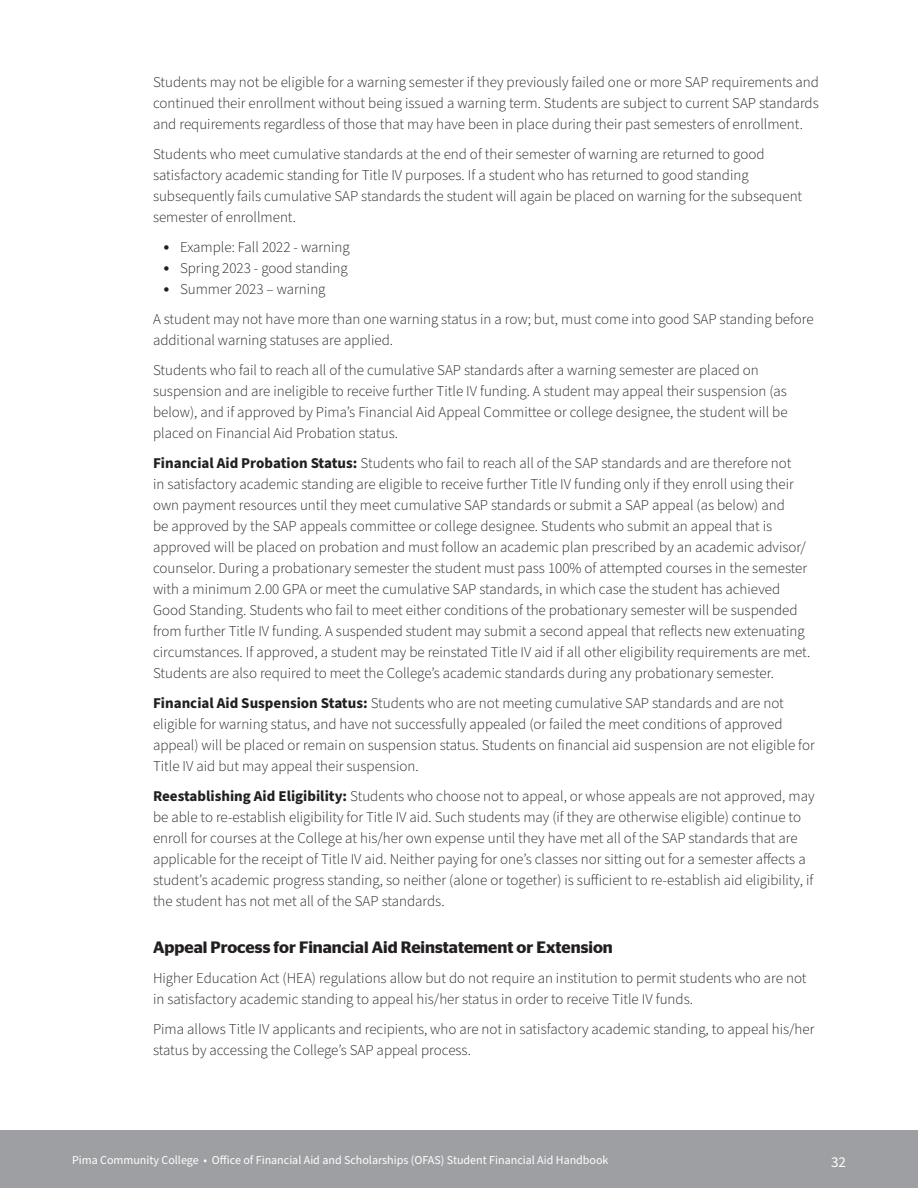
<style>
.page{position:relative;width:918px;height:1188px;background:#fff}
.page>*{position:absolute;margin:0;border:0;box-sizing:border-box;transform-origin:0 0}
.Heading_4{font:600 16.5px "Stag Sans";color:#231f20}
.Normal_Text{font:300 15px/21px "Source Sans Pro";color:#231f20}
.t1{font:15px "Source Sans Pro";color:#fff}
.t2{font:12px "Source Sans Pro";color:#fff}
.s1{font-family:"Lato"}
.s2{font-weight:700}
</style>
<div class="page">
<div style="left:0;top:1130px;width:918px;height:58px;background:#9d9fa2"></div>
<p class="Normal_Text" style="left:153px;top:72px;width:668px;text-align:justify">Students may not be eligible for a warning semester if they previously failed one or more SAP requirements and continued their enrollment without being issued a warning term. Students are subject to current SAP standards and requirements regardless of those that may have been in place during their past semesters of enrollment.</p>
<p class="Normal_Text" style="left:153px;top:144px;width:651px">Students who meet cumulative standards at the end of their semester of warning are returned to good satisfactory academic standing for Title IV purposes. If a student who has returned to good standing subsequently fails cumulative SAP standards the student will again be placed on warning for the subsequent semester of enrollment.</p>
<p class="Normal_Text" style="left:162px;top:237px;width:189px"><span class="s1">•</span> Example: Fall 2022 - warning</p>
<p class="Normal_Text" style="left:162px;top:258px;width:187px"><span class="s1">•</span> Spring 2023 - good standing</p>
<p class="Normal_Text" style="left:162px;top:279px;width:165px"><span class="s1">•</span> Summer 2023 – warning</p>
<p class="Normal_Text" style="left:153px;top:309px;width:662px">A student may not have more than one warning status in a row; but, must come into good SAP standing before additional warning statuses are applied.</p>
<p class="Normal_Text" style="left:153px;top:360px;width:636px">Students who fail to reach all of the cumulative SAP standards after a warning semester are placed on suspension and are ineligible to receive further Title IV funding. A student may appeal their suspension (as below), and if approved by Pima’s Financial Aid Appeal Committee or college designee, the student will be placed on Financial Aid Probation status.</p>
<p class="Normal_Text" style="left:153px;top:453px;width:657px"><span class="s2">Financial Aid Probation Status:</span> Students who fail to reach all of the SAP standards and are therefore not<br>in satisfactory academic standing are eligible to receive further Title IV funding only if they enroll using their own payment resources until they meet cumulative SAP standards or submit a SAP appeal (as below) and<br>be approved by the SAP appeals committee or college designee. Students who submit an appeal that is approved will be placed on probation and must follow an academic plan prescribed by an academic advisor/ counselor. During a probationary semester the student must pass 100% of attempted courses in the semester with a minimum 2.00 GPA or meet the cumulative SAP standards, in which case the student has achieved Good Standing. Students who fail to meet either conditions of the probationary semester will be suspended from further Title IV funding. A suspended student may submit a second appeal that reflects new extenuating circumstances. If approved, a student may be reinstated Title IV aid if all other eligibility requirements are met.<br>Students are also required to meet the College’s academic standards during any probationary semester.</p>
<p class="Normal_Text" style="left:153px;top:693px;width:663px"><span class="s2">Financial Aid Suspension Status:</span> Students who are not meeting cumulative SAP standards and are not eligible for warning status, and have not successfully appealed (or failed the meet conditions of approved appeal) will be placed or remain on suspension status. Students on financial aid suspension are not eligible for Title IV aid but may appeal their suspension.</p>
<p class="Normal_Text" style="left:153px;top:786px;width:663px"><span class="s2">Reestablishing Aid Eligibility:</span> Students who choose not to appeal, or whose appeals are not approved, may be able to re-establish eligibility for Title IV aid. Such students may (if they are otherwise eligible) continue to enroll for courses at the College at his/her own expense until they have met all of the SAP standards that are applicable for the receipt of Title IV aid. Neither paying for one’s classes nor sitting out for a semester affects a student’s academic progress standing, so neither (alone or together) is sufficient to re-establish aid eligibility, if the student has not met all of the SAP standards.</p>
<p class="Heading_4" style="left:153px;top:938px;width:461px">Appeal Process for Financial Aid Reinstatement or Extension</p>
<p class="Normal_Text" style="left:153px;top:968px;width:655px">Higher Education Act (HEA) regulations allow but do not require an institution to permit students who are not in satisfactory academic standing to appeal his/her status in order to receive Title IV funds.</p>
<p class="Normal_Text" style="left:153px;top:1019px;width:663px">Pima allows Title IV applicants and recipients, who are not in satisfactory academic standing, to appeal his/her status by accessing the College’s SAP appeal process.</p>
<p class="t2" style="left:72px;top:1152px;width:538px">Pima Community College • Office of Financial Aid and Scholarships (OFAS) Student Financial Aid Handbook</p>
<p class="t1" style="left:831px;top:1152px;width:16px">32</p>
</div>
